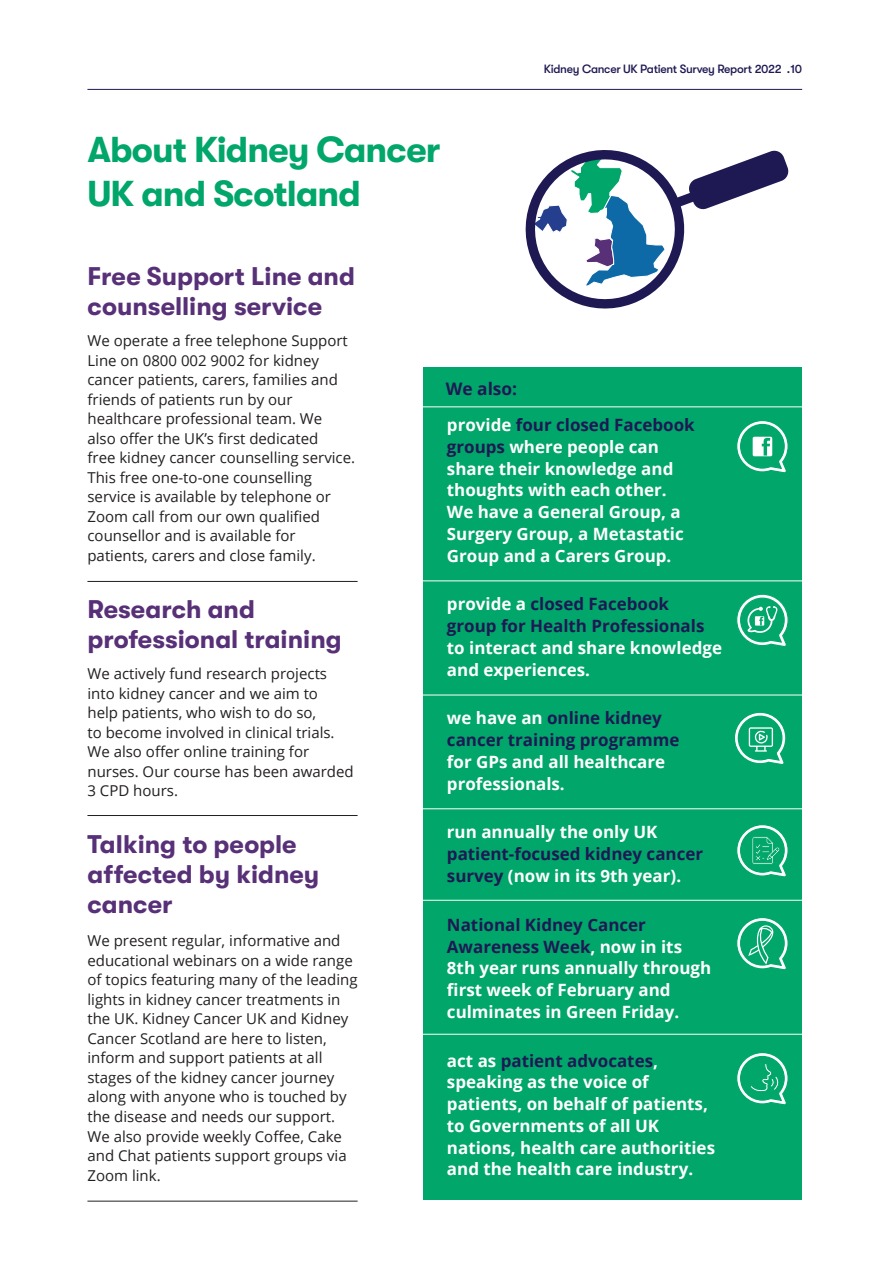
<style>
.page{position:relative;width:892px;height:1265px;background:#fff}
.page>*{position:absolute;margin:0;border:0;box-sizing:border-box;transform-origin:0 0}
.t1{font:700 36px "GT Walsheim";letter-spacing:-.025em;color:#00a66a}
.t2{font:700 25.5px/30px "GT Walsheim";color:#583077}
.t3{font:700 17.25px "Open Sans";color:#1e1953}
.t4{font:700 16.95px/21.8px "Open Sans";color:#fff}
.t5{font:700 16.95px/21.8px "Open Sans";color:#1e1953}
.t6{font:15px/19.5px "Open Sans";color:#231f20}
.t7{font:500 12px "GT Walsheim";letter-spacing:-.025em;color:#1e1953}
.s1{color:#fff}
.s2{color:#1e1953}
</style>
<div class="page">
<div style="left:423px;top:367px;width:379px;height:832px;background:#00a66a"></div>
<hr style="left:87px;top:89px;width:715px;height:1px;background:#1e1953">
<hr style="left:87px;top:581px;width:270px;height:1px;background:#231f20">
<hr style="left:87px;top:815px;width:270px;height:1px;background:#231f20">
<hr style="left:87px;top:1200px;width:270px;height:1px;background:#231f20">
<svg style="left:737px;top:421px;width:51px;height:52px"></svg>
<svg style="left:735px;top:712px;width:51px;height:52px"></svg>
<svg style="left:737px;top:825px;width:51px;height:52px"></svg>
<svg style="left:737px;top:918px;width:51px;height:52px"></svg>
<svg style="left:737px;top:1053px;width:51px;height:52px"></svg>
<svg style="left:736px;top:594px;width:53px;height:53px"></svg>
<hr style="left:417px;top:580px;width:415px;height:1px;background:#fff">
<hr style="left:417px;top:694px;width:415px;height:1px;background:#fff">
<hr style="left:417px;top:808px;width:415px;height:1px;background:#fff">
<hr style="left:417px;top:900px;width:415px;height:1px;background:#fff">
<hr style="left:417px;top:1034px;width:415px;height:1px;background:#fff">
<hr style="left:417px;top:406px;width:415px;height:1px;background:#fff">
<svg style="left:525px;top:150px;width:264px;height:159px"></svg>
<p class="t1" style="left:87px;top:130px;width:354px">About Kidney Cancer</p>
<p class="t1" style="left:87px;top:173px;width:275px">UK and Scotland</p>
<p class="t7" style="left:544px;top:62px;width:260px">Kidney Cancer UK Patient Survey Report 2022 .10</p>
<p class="t2" style="left:87px;top:261px;width:269px">Free Support Line and</p>
<p class="t2" style="left:87px;top:291px;width:236px">counselling service</p>
<p class="t6" style="left:87px;top:331px;width:262px">We operate a free telephone Support Line on 0800 002 9002 for kidney cancer patients, carers, families and friends of patients run by our</p>
<p class="t6" style="left:87px;top:409px;width:236px">healthcare professional team. We</p>
<p class="t6" style="left:87px;top:428px;width:232px">also offer the UK’s first dedicated</p>
<p class="t6" style="left:87px;top:448px;width:269px">free kidney cancer counselling service.<br>This free one-to-one counselling</p>
<p class="t6" style="left:87px;top:487px;width:245px">service is available by telephone or<br>Zoom call from our own qualified counsellor and is available for</p>
<p class="t6" style="left:87px;top:545px;width:230px">patients, carers and close family.</p>
<p class="t2" style="left:87px;top:594px;width:169px">Research and</p>
<p class="t2" style="left:87px;top:624px;width:256px">professional training</p>
<p class="t6" style="left:87px;top:664px;width:241px">We actively fund research projects into kidney cancer and we aim to</p>
<p class="t6" style="left:87px;top:703px;width:230px">help patients, who wish to do so,</p>
<p class="t6" style="left:87px;top:722px;width:249px">to become involved in clinical trials.<br>We also offer online training for</p>
<p class="t6" style="left:87px;top:761px;width:268px">nurses. Our course has been awarded<br>3 CPD hours.</p>
<p class="t2" style="left:87px;top:829px;width:211px">Talking to people</p>
<p class="t2" style="left:87px;top:859px;width:233px">affected by kidney cancer</p>
<p class="t6" style="left:87px;top:931px;width:271px">We present regular, informative and educational webinars on a wide range of topics featuring many of the leading lights in kidney cancer treatments in the UK. Kidney Cancer UK and Kidney Cancer Scotland are here to listen,</p>
<p class="t6" style="left:87px;top:1048px;width:261px">inform and support patients at all stages of the kidney cancer journey along with anyone who is touched by the disease and needs our support.<br>We also provide weekly Coffee, Cake and Chat patients support groups via<br>Zoom link.</p>
<p class="t3" style="left:446px;top:376px;width:73px">We also:</p>
<p class="t5" style="left:447px;top:414px;width:249px"><span class="s1">provide</span> four closed Facebook</p>
<p class="t4" style="left:447px;top:435px;width:213px"><span class="s2">groups</span> where people can</p>
<p class="t4" style="left:447px;top:457px;width:228px">share their knowledge and thoughts with each other.</p>
<p class="t4" style="left:447px;top:501px;width:235px">We have a General Group, a</p>
<p class="t4" style="left:447px;top:522px;width:238px">Surgery Group, a Metastatic</p>
<p class="t4" style="left:447px;top:544px;width:226px">Group and a Carers Group.</p>
<p class="t5" style="left:447px;top:593px;width:223px"><span class="s1">provide a</span> closed Facebook</p>
<p class="t5" style="left:447px;top:615px;width:259px">group for Health Professionals</p>
<p class="t4" style="left:447px;top:636px;width:276px">to interact and share knowledge and experiences.</p>
<p class="t5" style="left:447px;top:707px;width:216px"><span class="s1">we have an</span> online kidney</p>
<p class="t5" style="left:447px;top:729px;width:234px">cancer training programme</p>
<p class="t4" style="left:447px;top:750px;width:220px">for GPs and all healthcare</p>
<p class="t4" style="left:447px;top:772px;width:119px">professionals.</p>
<p class="t4" style="left:447px;top:821px;width:212px">run annually the only UK</p>
<p class="t5" style="left:447px;top:843px;width:258px">patient-focused kidney cancer survey <span class="s1">(now in its 9th year).</span></p>
<p class="t5" style="left:447px;top:913px;width:200px">National Kidney Cancer</p>
<p class="t5" style="left:447px;top:935px;width:237px">Awareness Week<span class="s1">, now in its</span></p>
<p class="t4" style="left:447px;top:957px;width:266px">8th year runs annually through first week of February and</p>
<p class="t4" style="left:447px;top:1000px;width:234px">culminates in Green Friday.</p>
<p class="t5" style="left:447px;top:1049px;width:212px"><span class="s1">act as</span> patient advocates<span class="s1">,</span></p>
<p class="t4" style="left:447px;top:1070px;width:203px">speaking as the voice of</p>
<p class="t4" style="left:447px;top:1092px;width:262px">patients, on behalf of patients,</p>
<p class="t4" style="left:447px;top:1114px;width:214px">to Governments of all UK</p>
<p class="t4" style="left:447px;top:1136px;width:269px">nations, health care authorities and the health care industry.</p>
</div>
